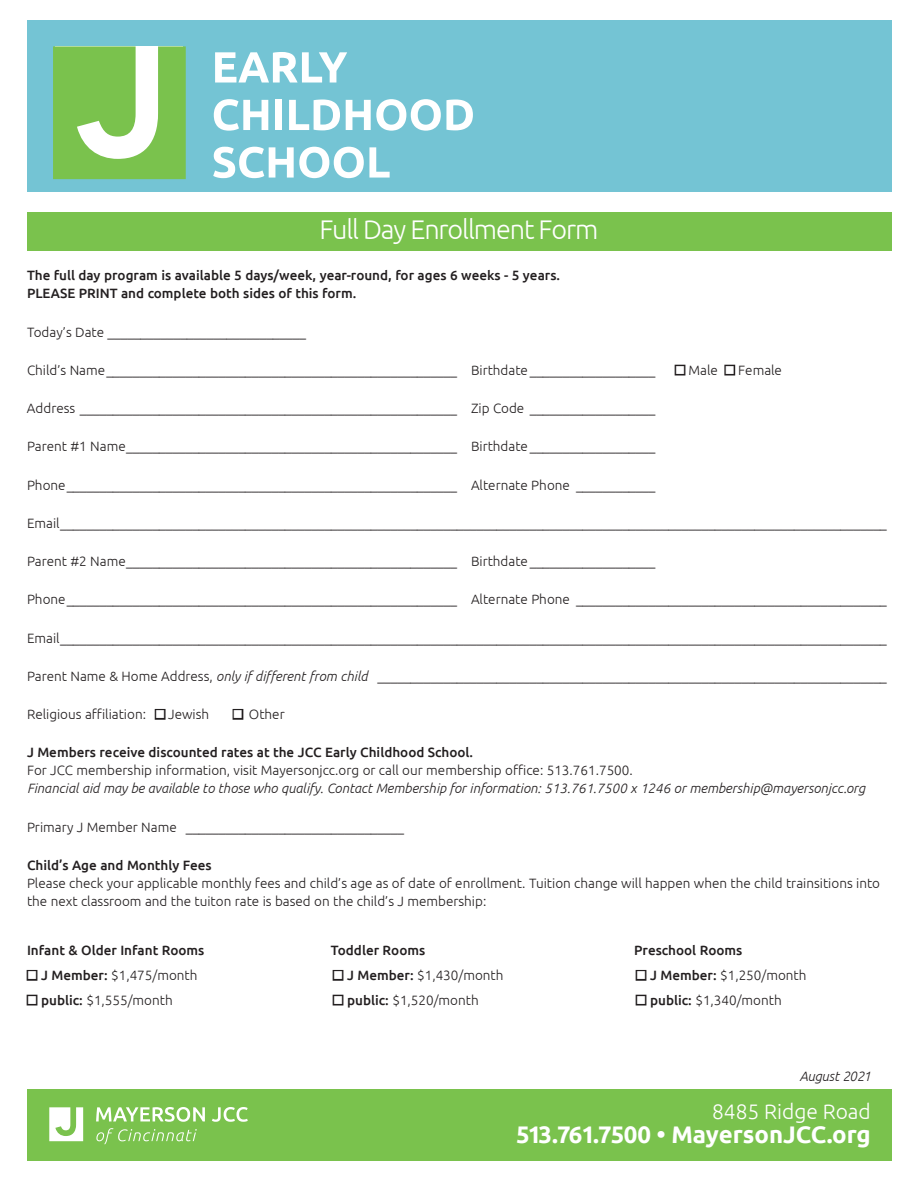
<style>
.page{position:relative;width:918px;height:1188px;background:#fff}
.page>*{position:absolute;margin:0;border:0;box-sizing:border-box;transform-origin:0 0}
.t1{font:300 27px "Ubuntu";letter-spacing:-.04em;color:#fff}
.t2{font:700 24px "Ubuntu";letter-spacing:-.01em;color:#fff}
.t3{font:300 21px "Ubuntu";color:#fff}
.t4{font:300 13.5px/18px "Ubuntu";color:#231f20}
.t5{font:500 13.5px/18px "Ubuntu";color:#231f20}
.t6{font:italic 300 13.5px "Ubuntu";color:#231f20}
.s1{font-style:italic}
.s2{font-weight:500}
</style>
<div class="page">
<div style="left:27px;top:21px;width:864px;height:171px;background:#74c4d4"></div>
<svg style="left:215px;top:52px;width:132px;height:31px"></svg>
<svg style="left:214px;top:99px;width:54px;height:32px"></svg>
<div style="left:275px;top:100px;width:7px;height:30px;background:#fff"></div>
<svg style="left:289px;top:99px;width:51px;height:31px"></svg>
<svg style="left:346px;top:99px;width:127px;height:32px"></svg>
<svg style="left:213px;top:147px;width:177px;height:31px"></svg>
<svg style="left:53px;top:46px;width:133px;height:133px;background:#95ce72"></svg>
<div style="left:27px;top:1090px;width:864px;height:71px;background:#7ac24d"></div>
<svg style="left:49px;top:1107px;width:34px;height:34px"></svg>
<svg style="left:96px;top:1107px;width:109px;height:15px"></svg>
<svg style="left:212px;top:1107px;width:36px;height:15px"></svg>
<svg style="left:96px;top:1128px;width:101px;height:16px"></svg>
<div style="left:27px;top:212px;width:864px;height:38px;background:#7ac24d"></div>
<h1 class="t1" style="left:320px;top:217px;width:280px">Full Day Enrollment Form</h1>
<p class="t5" style="left:27px;top:267px;width:535px">The full day program is available 5 days/week, year-round, for ages 6 weeks - 5 years.<br>PLEASE PRINT and complete both sides of this form.</p>
<p class="t4" style="left:27px;top:324px;width:281px">Today’s Date ______________________________</p>
<p class="t4" style="left:27px;top:362px;width:630px">Child’s Name _____________________________________________________ Birthdate ___________________</p>
<p class="t4" style="left:675px;top:362px;width:109px">■ Male ■ Female</p>
<p class="t4" style="left:27px;top:400px;width:630px">Address _________________________________________________________ Zip Code ___________________</p>
<p class="t4" style="left:27px;top:438px;width:630px">Parent #1 Name __________________________________________________ Birthdate ___________________</p>
<p class="t4" style="left:27px;top:477px;width:630px">Phone ___________________________________________________________ Alternate Phone ____________</p>
<p class="t4" style="left:27px;top:515px;width:861px">Email _____________________________________________________________________________________________________________________________</p>
<p class="t4" style="left:27px;top:553px;width:630px">Parent #2 Name __________________________________________________ Birthdate ___________________</p>
<p class="t4" style="left:27px;top:591px;width:861px">Phone ___________________________________________________________ Alternate Phone _______________________________________________</p>
<p class="t4" style="left:27px;top:630px;width:861px">Email _____________________________________________________________________________________________________________________________</p>
<p class="t4" style="left:27px;top:668px;width:861px">Parent Name &amp; Home Address, <span class="s1">only if different from child</span> _____________________________________________________________________________</p>
<p class="t4" style="left:27px;top:706px;width:184px">Religious affiliation: ■ Jewish</p>
<p class="t4" style="left:233px;top:706px;width:53px">■ Other</p>
<p class="t5" style="left:27px;top:744px;width:448px">J Members receive discounted rates at the JCC Early Childhood School.</p>
<p class="t4" style="left:27px;top:762px;width:607px">For JCC membership information, visit Mayersonjcc.org or call our membership office: 513.761.7500.</p>
<p class="t6" style="left:27px;top:783px;width:840px">Financial aid may be available to those who qualify. Contact Membership for information: 513.761.7500 x 1246 or membership@mayersonjcc.org</p>
<p class="t4" style="left:27px;top:819px;width:379px">Primary J Member Name _________________________________</p>
<p class="t5" style="left:27px;top:857px;width:186px">Child’s Age and Monthly Fees</p>
<p class="t4" style="left:27px;top:875px;width:855px">Please check your applicable monthly fees and child’s age as of date of enrollment. Tuition change will happen when the child trainsitions into the next classroom and the tuiton rate is based on the child’s J membership:</p>
<p class="t5" style="left:27px;top:942px;width:179px">Infant &amp; Older Infant Rooms</p>
<p class="t5" style="left:331px;top:942px;width:96px">Toddler Rooms</p>
<p class="t5" style="left:634px;top:942px;width:110px">Preschool Rooms</p>
<p class="t4" style="left:27px;top:967px;width:172px">■ <span class="s2">J Member:</span> $1,475/month</p>
<p class="t4" style="left:333px;top:967px;width:172px">■ <span class="s2">J Member:</span> $1,430/month</p>
<p class="t4" style="left:636px;top:967px;width:172px">■ <span class="s2">J Member:</span> $1,250/month</p>
<p class="t4" style="left:27px;top:992px;width:147px">■ <span class="s2">public:</span> $1,555/month</p>
<p class="t4" style="left:333px;top:992px;width:147px">■ <span class="s2">public:</span> $1,520/month</p>
<p class="t4" style="left:636px;top:992px;width:147px">■ <span class="s2">public:</span> $1,340/month</p>
<p class="t6" style="left:800px;top:1071px;width:73px">August 2021</p>
<h3 class="t3" style="left:712px;top:1102px;width:160px">8485 Ridge Road</h3>
<h2 class="t2" style="left:516px;top:1120px;width:356px">513.761.7500 • MayersonJCC.org</h2>
</div>
